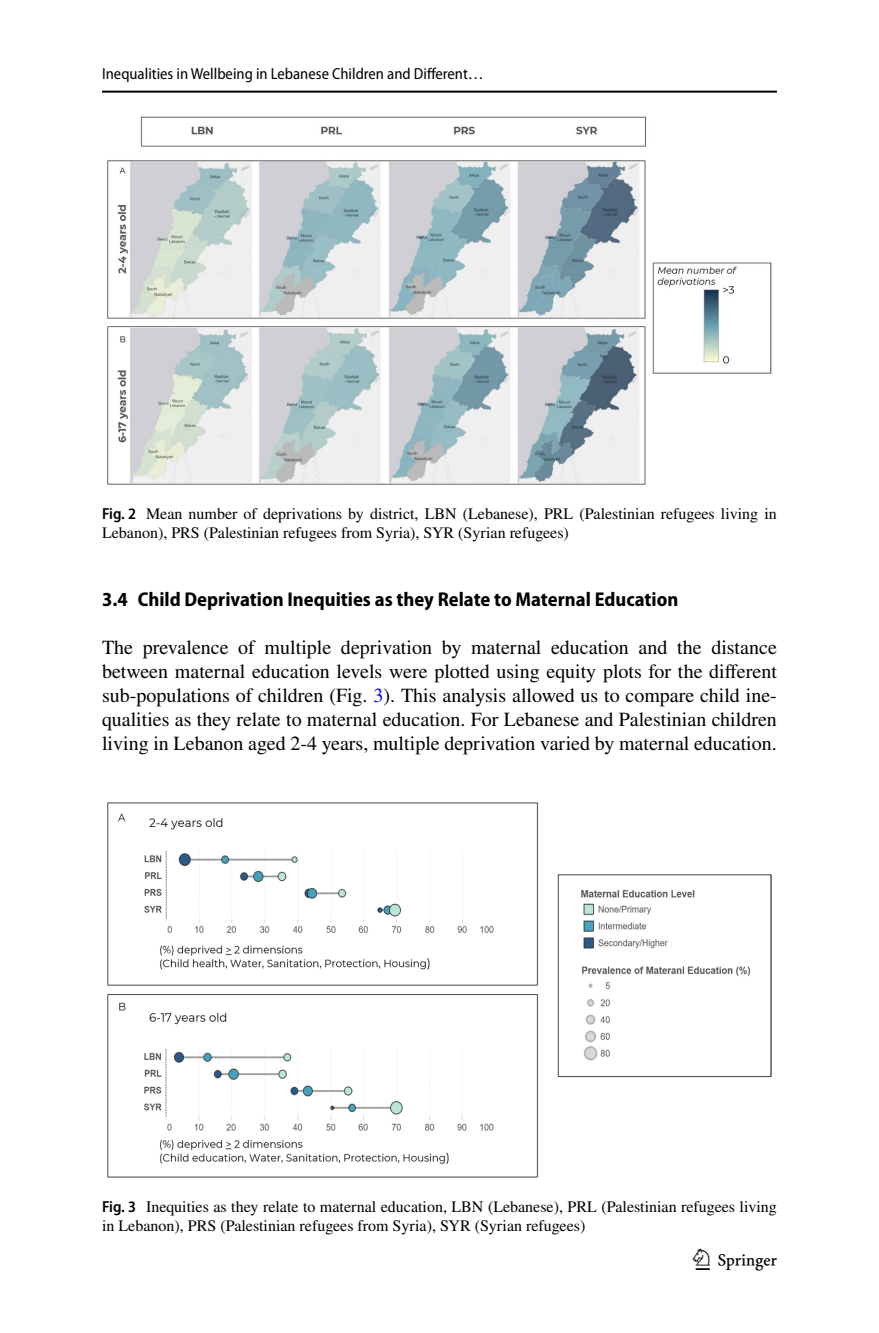
<style>
.page{position:relative;width:879px;height:1333px;background:#fff}
.page>*{position:absolute;margin:0;border:0;box-sizing:border-box;transform-origin:0 0}
.t1{font:30px "Springnew Regular 3";color:#000}
.t2{font:20px/24px "STIX";color:#000;text-align:justify}
.t3{font:700 semi-condensed 20px "Myriad Pro";color:#000}
.t4{font:16px/19px "STIX";color:#000}
.t5{font:16px "Myriad Pro Semi Cn 3";color:#000}
.s1{font-family:"Myriad Pro";font-weight:600;font-stretch:semi-condensed}
.s2{color:#00f}
</style>
<div class="page">
<hr style="left:102px;top:91px;width:675px;height:2px;background:#000">
<img style="left:108px;top:116px;width:663px;height:368px">
<img style="left:108px;top:802px;width:663px;height:375px">
<p class="t5" style="left:102px;top:65px;width:383px">Inequalities in Wellbeing in Lebanese Children and Different…</p>
<p class="t4" style="left:102px;top:505px;width:676px"><span class="s1">Fig. 2</span> Mean number of deprivations by district, LBN (Lebanese), PRL (Palestinian refugees living in<br>Lebanon), PRS (Palestinian refugees from Syria), SYR (Syrian refugees)</p>
<p class="t3" style="left:102px;top:588px;width:578px">3.4 Child Deprivation Inequities as they Relate to Maternal Education</p>
<p class="t2" style="left:102px;top:637px;width:676px">The prevalence of multiple deprivation by maternal education and the distance between maternal education levels were plotted using equity plots for the different sub-populations of children (Fig. <span class="s2">3</span>). This analysis allowed us to compare child ine&shy;qualities as they relate to maternal education. For Lebanese and Palestinian children living in Lebanon aged 2-4 years, multiple deprivation varied by maternal education.</p>
<p class="t4" style="left:102px;top:1198px;width:676px"><span class="s1">Fig. 3</span> Inequities as they relate to maternal education, LBN (Lebanese), PRL (Palestinian refugees living in Lebanon), PRS (Palestinian refugees from Syria), SYR (Syrian refugees)</p>
<h1 class="t1" style="left:696px;top:1248px;width:83px">1 3</h1>
</div>
